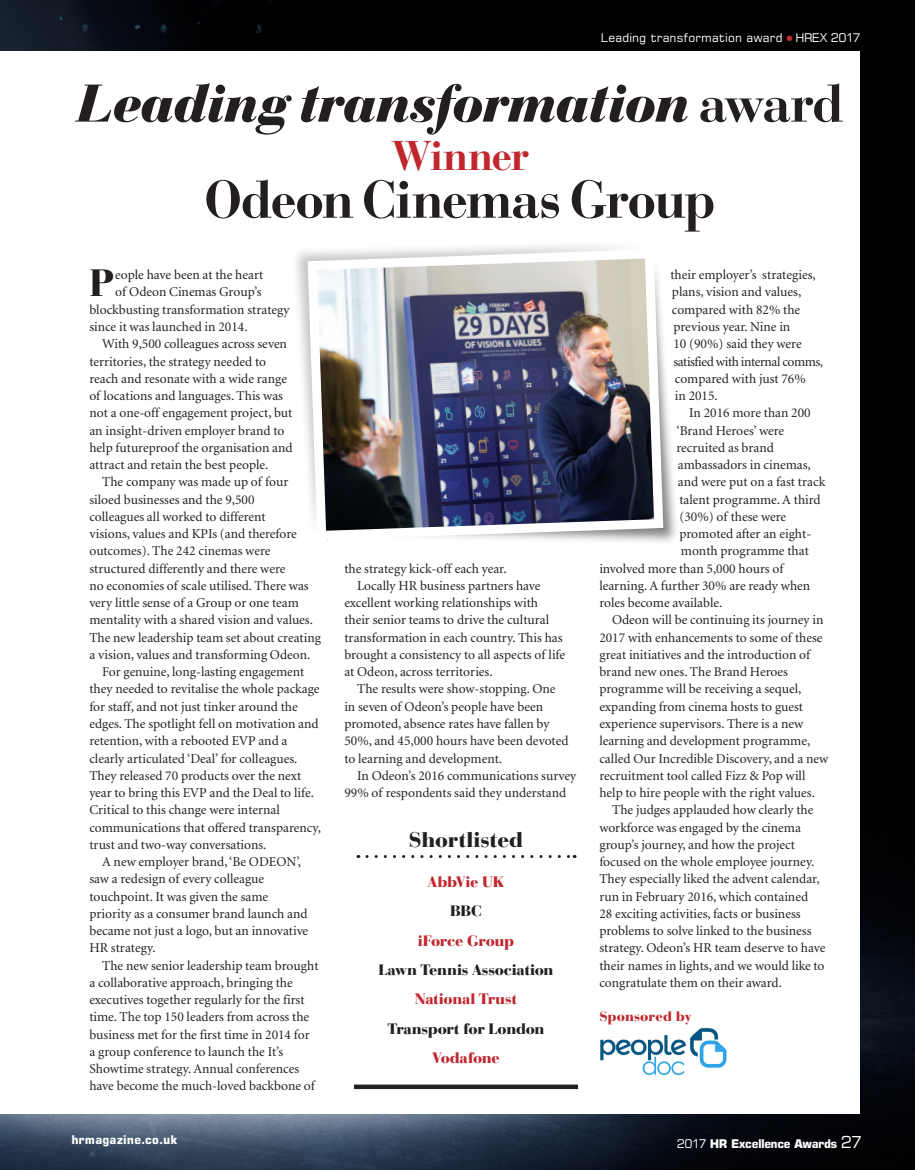
<style>
.page{position:relative;width:915px;height:1170px;background:#fff}
.page>*{position:absolute;margin:0;border:0;box-sizing:border-box;transform-origin:0 0}
.HR_headline{font:italic 900 52.5px "Bauer Bodoni Std";letter-spacing:-.035em;color:#231f20}
.HR_headline-2{font:700 52.5px "Bauer Bodoni Std";letter-spacing:-.035em;color:#231f20}
.HR_headline-3{font:700 41.25px "Bauer Bodoni Std";letter-spacing:-.03em;color:#c0262d}
.Body_Text_1st_Para{font:700 38.4px "Fenice Std";color:#231f20}
.HR_headline-4{font:900 21px "Bauer Bodoni Std";letter-spacing:-.01em;color:#231f20}
.HR_text_1st_para{font:900 15px "Bauer Bodoni Std";letter-spacing:-.02em;color:#231f20}
.HR_text_1st_para-2{font:900 15px "Bauer Bodoni Std";letter-spacing:-.02em;color:#c0262d}
.Body_Text_1st_Para-2{font:13.5px/17.2px "Minion";color:#231f20}
.Body_Text_1st_Para-3{font:900 13.5px "Bauer Bodoni Std";letter-spacing:.005em;color:#c0262d}
.t1{font:12px "Square 721 BT";letter-spacing:.015em;color:#fff}
.t2{font:700 12px "Square 721 BT";letter-spacing:-.025em;color:#fff}
.t3{font:700 12px "Square 721 BT";letter-spacing:.01em;color:#fff}
.s1{font-weight:700;font-style:normal}
.s2{font-weight:400}
.s3{font-weight:400;font-size:16.5px}
</style>
<div class="page">
<img style="left:0;top:0;width:914px;height:1169px">
<div style="left:0;top:52px;width:859px;height:1061px;background:#fff"></div>
<svg style="left:786px;top:35px;width:6px;height:6px"></svg>
<img style="left:600px;top:1027px;width:127px;height:48px">
<div style="left:290px;top:239px;width:358px;height:301px;background:#231f20;opacity:.25"></div>
<div style="left:329px;top:255px;width:350px;height:289px;background:#231f20;opacity:.55"></div>
<img style="left:303px;top:244px;width:364px;height:300px">
<svg style="left:367px;top:855px;width:208px;height:3px"></svg>
<svg style="left:354px;top:1084px;width:224px;height:4px"></svg>
<p class="t1" style="left:600px;top:30px;width:261px">Leading transformation award HREX 2017</p>
<p class="HR_headline" style="left:76px;top:72px;width:769px">Leading transformation <span class="s1">award</span></p>
<p class="HR_headline-3" style="left:390px;top:130px;width:140px">Winner</p>
<p class="HR_headline-2" style="left:204px;top:168px;width:513px">Odeon Cinemas Group</p>
<p class="Body_Text_1st_Para" style="left:89px;top:260px;width:26px">P</p>
<p class="Body_Text_1st_Para-2" style="left:115px;top:267px;width:150px">eople have been at the heart</p>
<p class="Body_Text_1st_Para-2" style="left:670px;top:267px;width:154px">their employer’s strategies, plans, vision and values, compared with 82% the previous year. Nine in<br>10 (90%) said they were satisfied with internal comms, compared with just 76%<br>in 2015.</p>
<p class="Body_Text_1st_Para-2" style="left:689px;top:405px;width:123px">In 2016 more than 200</p>
<p class="Body_Text_1st_Para-2" style="left:676px;top:422px;width:109px">‘Brand Heroes’ were</p>
<p class="Body_Text_1st_Para-2" style="left:676px;top:439px;width:99px">recruited as brand</p>
<p class="Body_Text_1st_Para-2" style="left:677px;top:456px;width:134px">ambassadors in cinemas,</p>
<p class="Body_Text_1st_Para-2" style="left:677px;top:474px;width:149px">and were put on a fast track</p>
<p class="Body_Text_1st_Para-2" style="left:679px;top:491px;width:143px">talent programme. A third</p>
<p class="Body_Text_1st_Para-2" style="left:679px;top:508px;width:108px">(30%) of these were</p>
<p class="Body_Text_1st_Para-2" style="left:679px;top:525px;width:133px">promoted after an eight-</p>
<p class="Body_Text_1st_Para-2" style="left:680px;top:543px;width:129px">month programme that</p>
<p class="Body_Text_1st_Para-2" style="left:599px;top:560px;width:185px">involved more than 5,000 hours of</p>
<p class="Body_Text_1st_Para-2" style="left:599px;top:577px;width:212px">learning. A further 30% are ready when</p>
<p class="Body_Text_1st_Para-2" style="left:599px;top:594px;width:124px">roles become available.</p>
<p class="Body_Text_1st_Para-2" style="left:599px;top:612px;width:230px;text-indent:13px">Odeon will be continuing its journey in 2017 with enhancements to some of these great initiatives and the introduction of brand new ones. The Brand Heroes programme will be receiving a sequel, expanding from cinema hosts to guest experience supervisors. There is a new learning and development programme, called Our Incredible Discovery, and a new recruitment tool called Fizz &amp; Pop will help to hire people with the right values.</p>
<p class="Body_Text_1st_Para-2" style="left:599px;top:801px;width:227px;text-indent:13px">The judges applauded how clearly the workforce was engaged by the cinema group’s journey, and how the project focused on the whole employee journey.<br>They especially liked the advent calendar, run in February 2016, which contained<br>28 exciting activities, facts or business problems to solve linked to the business strategy. Odeon’s HR team deserve to have their names in lights, and we would like to congratulate them on their award.</p>
<p class="Body_Text_1st_Para-3" style="left:599px;top:1008px;width:94px">Sponsored by</p>
<p class="Body_Text_1st_Para-2" style="left:115px;top:284px;width:148px">of Odeon Cinemas Group’s</p>
<p class="Body_Text_1st_Para-2" style="left:89px;top:301px;width:202px">blockbusting transformation strategy</p>
<p class="Body_Text_1st_Para-2" style="left:89px;top:318px;width:160px">since it was launched in 2014.</p>
<p class="Body_Text_1st_Para-2" style="left:89px;top:336px;width:205px;text-indent:13px">With 9,500 colleagues across seven territories, the strategy needed to reach and resonate with a wide range of locations and languages. This was not a one-off engagement project, but an insight-driven employer brand to help futureproof the organisation and attract and retain the best people.</p>
<p class="Body_Text_1st_Para-2" style="left:89px;top:474px;width:233px;text-indent:13px">The company was made up of four siloed businesses and the 9,500<br>colleagues all worked to different<br>visions, values and KPIs (and therefore outcomes). The 242 cinemas were structured differently and there were<br>no economies of scale utilised. There was very little sense of a Group or one team mentality with a shared vision and values.<br>The new leadership team set about creating a vision, values and transforming Odeon.</p>
<p class="Body_Text_1st_Para-2" style="left:89px;top:663px;width:233px;text-indent:13px">For genuine, long-lasting engagement they needed to revitalise the whole package for staff, and not just tinker around the edges. The spotlight fell on motivation and retention, with a rebooted EVP and a clearly articulated ‘Deal’ for colleagues.<br>They released 70 products over the next year to bring this EVP and the Deal to life.<br>Critical to this change were internal communications that offered transparency, trust and two-way conversations.</p>
<p class="Body_Text_1st_Para-2" style="left:89px;top:853px;width:220px;text-indent:13px">A new employer brand, ‘Be ODEON’, saw a redesign of every colleague touchpoint. It was given the same priority as a consumer brand launch and became not just a logo, but an innovative<br>HR strategy.</p>
<p class="Body_Text_1st_Para-2" style="left:89px;top:957px;width:230px;text-indent:13px">The new senior leadership team brought a collaborative approach, bringing the executives together regularly for the first time. The top 150 leaders from across the business met for the first time in 2014 for a group conference to launch the It’s Showtime strategy. Annual conferences have become the much-loved backbone of</p>
<p class="Body_Text_1st_Para-2" style="left:344px;top:560px;width:164px">the strategy kick-off each year.</p>
<p class="Body_Text_1st_Para-2" style="left:344px;top:577px;width:222px;text-indent:13px">Locally HR business partners have excellent working relationships with their senior teams to drive the cultural transformation in each country. This has brought a consistency to all aspects of life at Odeon, across territories.</p>
<p class="Body_Text_1st_Para-2" style="left:344px;top:681px;width:225px;text-indent:13px">The results were show-stopping. One in seven of Odeon’s people have been promoted, absence rates have fallen by 50%, and 45,000 hours have been devoted to learning and development.</p>
<p class="Body_Text_1st_Para-2" style="left:344px;top:767px;width:233px;text-indent:13px">In Odeon’s 2016 communications survey<br>99% of respondents said they understand</p>
<p class="HR_headline-4" style="left:409px;top:826px;width:116px">Shortlisted</p>
<p class="HR_text_1st_para-2" style="left:427px;top:872px;width:79px">AbbVie UK</p>
<p class="HR_text_1st_para" style="left:450px;top:902px;width:33px">BBC</p>
<p class="HR_text_1st_para-2" style="left:417px;top:931px;width:98px">iForce Group</p>
<p class="HR_text_1st_para" style="left:378px;top:960px;width:176px">Lawn Tennis Association</p>
<p class="HR_text_1st_para-2" style="left:414px;top:989px;width:104px">National Trust</p>
<p class="HR_text_1st_para" style="left:387px;top:1019px;width:159px">Transport for London</p>
<p class="HR_text_1st_para-2" style="left:432px;top:1048px;width:69px">Vodafone</p>
<p class="t3" style="left:71px;top:1132px;width:107px">hrmagazine.co.uk</p>
<p class="t2" style="left:676px;top:1136px;width:186px"><span class="s2">2017</span> HR Excellence Awards <span class="s3">27</span></p>
</div>
